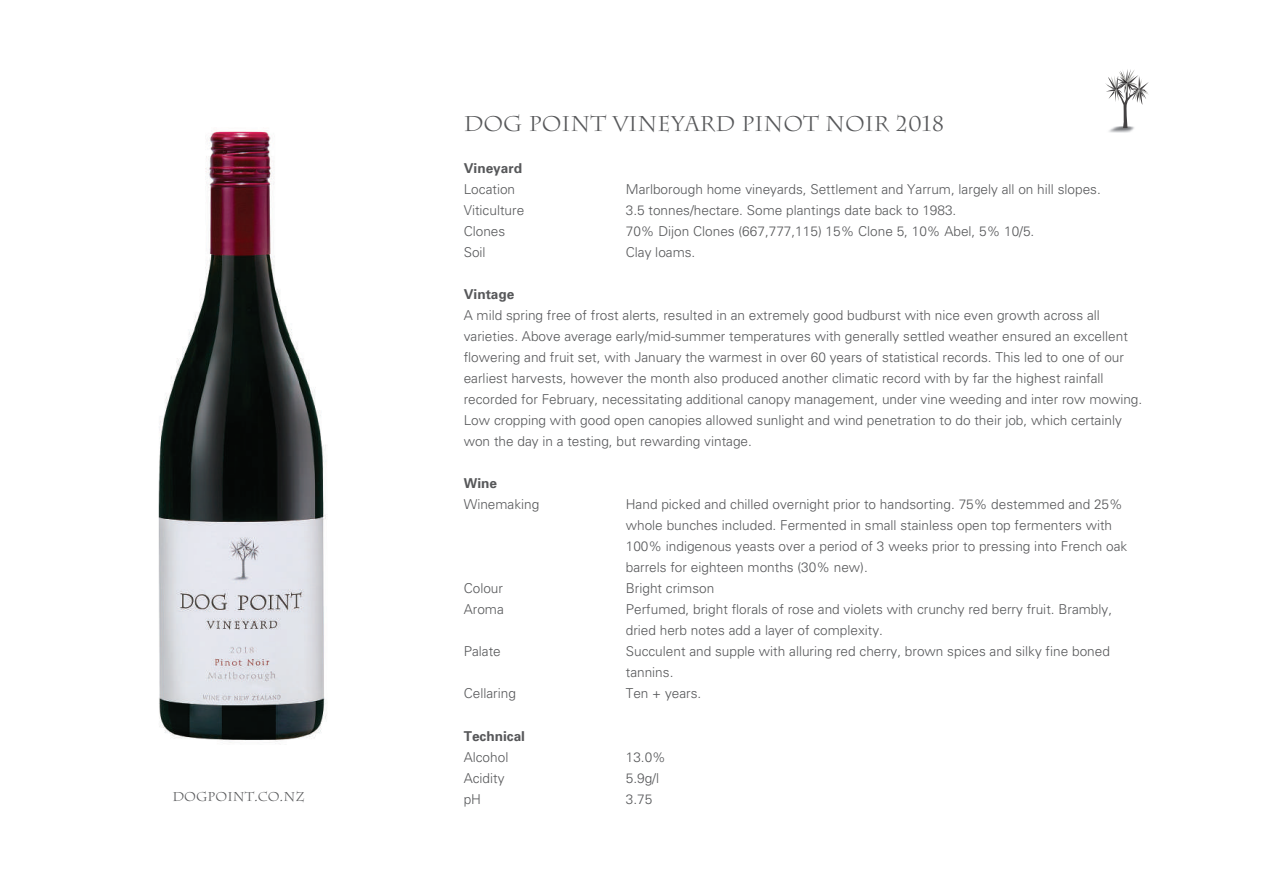
<style>
.page{position:relative;width:1262px;height:893px;background:#fff}
.page>*{position:absolute;margin:0;border:0;box-sizing:border-box;transform-origin:0 0}
.t1{font:21.3px "Charlemagne Std";color:#57585a}
.t2{font:300 13.65px/21px "Univers";color:#57585a}
.t3{font:700 13.65px "Univers";color:#57585a}
.t4{font:12.75px "Charlemagne Std";color:#57585a}
</style>
<div class="page">
<img style="left:158px;top:131px;width:169px;height:612px">
<img style="left:1109px;top:128px;width:25px;height:5px">
<svg style="left:1105px;top:69px;width:43px;height:59px"></svg>
<h1 class="t1" style="left:464px;top:112px;width:482px">DOG POINT VINEYARD PINOT NOIR 2018</h1>
<p class="t3" style="left:464px;top:160px;width:60px">Vineyard</p>
<p class="t2" style="left:464px;top:179px;width:53px">Location</p>
<p class="t2" style="left:626px;top:179px;width:476px">Marlborough home vineyards, Settlement and Yarrum, largely all on hill slopes.</p>
<p class="t2" style="left:464px;top:200px;width:62px">Viticulture</p>
<p class="t2" style="left:626px;top:200px;width:332px">3.5 tonnes/hectare. Some plantings date back to 1983.</p>
<p class="t2" style="left:464px;top:221px;width:43px">Clones</p>
<p class="t2" style="left:626px;top:221px;width:410px">70% Dijon Clones (667,777,115) 15% Clone 5, 10% Abel, 5% 10/5.</p>
<p class="t2" style="left:464px;top:242px;width:23px">Soil</p>
<p class="t2" style="left:626px;top:242px;width:71px">Clay loams.</p>
<p class="t3" style="left:464px;top:286px;width:52px">Vintage</p>
<p class="t2" style="left:464px;top:305px;width:680px">A mild spring free of frost alerts, resulted in an extremely good budburst with nice even growth across all varieties. Above average early/mid-summer temperatures with generally settled weather ensured an excellent flowering and fruit set, with January the warmest in over 60 years of statistical records. This led to one of our earliest harvests, however the month also produced another climatic record with by far the highest rainfall recorded for February, necessitating additional canopy management, under vine weeding and inter row mowing.<br>Low cropping with good open canopies allowed sunlight and wind penetration to do their job, which certainly won the day in a testing, but rewarding vintage.</p>
<p class="t3" style="left:464px;top:475px;width:35px">Wine</p>
<p class="t2" style="left:464px;top:494px;width:77px">Winemaking</p>
<p class="t2" style="left:626px;top:494px;width:503px">Hand picked and chilled overnight prior to handsorting. 75% destemmed and 25% whole bunches included. Fermented in small stainless open top fermenters with 100% indigenous yeasts over a period of 3 weeks prior to pressing into French oak barrels for eighteen months (30% new).</p>
<p class="t2" style="left:464px;top:578px;width:41px">Colour</p>
<p class="t2" style="left:626px;top:578px;width:90px">Bright crimson</p>
<p class="t2" style="left:464px;top:599px;width:42px">Aroma</p>
<p class="t2" style="left:626px;top:599px;width:488px">Perfumed, bright florals of rose and violets with crunchy red berry fruit. Brambly, dried herb notes add a layer of complexity.</p>
<p class="t2" style="left:464px;top:641px;width:39px">Palate</p>
<p class="t2" style="left:626px;top:641px;width:485px">Succulent and supple with alluring red cherry, brown spices and silky fine boned tannins.</p>
<p class="t2" style="left:464px;top:683px;width:54px">Cellaring</p>
<p class="t2" style="left:626px;top:683px;width:77px">Ten + years.</p>
<p class="t3" style="left:464px;top:727px;width:63px">Technical</p>
<p class="t2" style="left:464px;top:746px;width:46px">Alcohol</p>
<p class="t2" style="left:626px;top:746px;width:42px">13.0%</p>
<p class="t2" style="left:464px;top:767px;width:42px">Acidity</p>
<p class="t2" style="left:626px;top:767px;width:35px">5.9g/l</p>
<p class="t4" style="left:172px;top:789px;width:134px">DOGPOINT.CO.NZ</p>
<p class="t2" style="left:464px;top:788px;width:19px">pH</p>
<p class="t2" style="left:626px;top:788px;width:28px">3.75</p>
</div>
